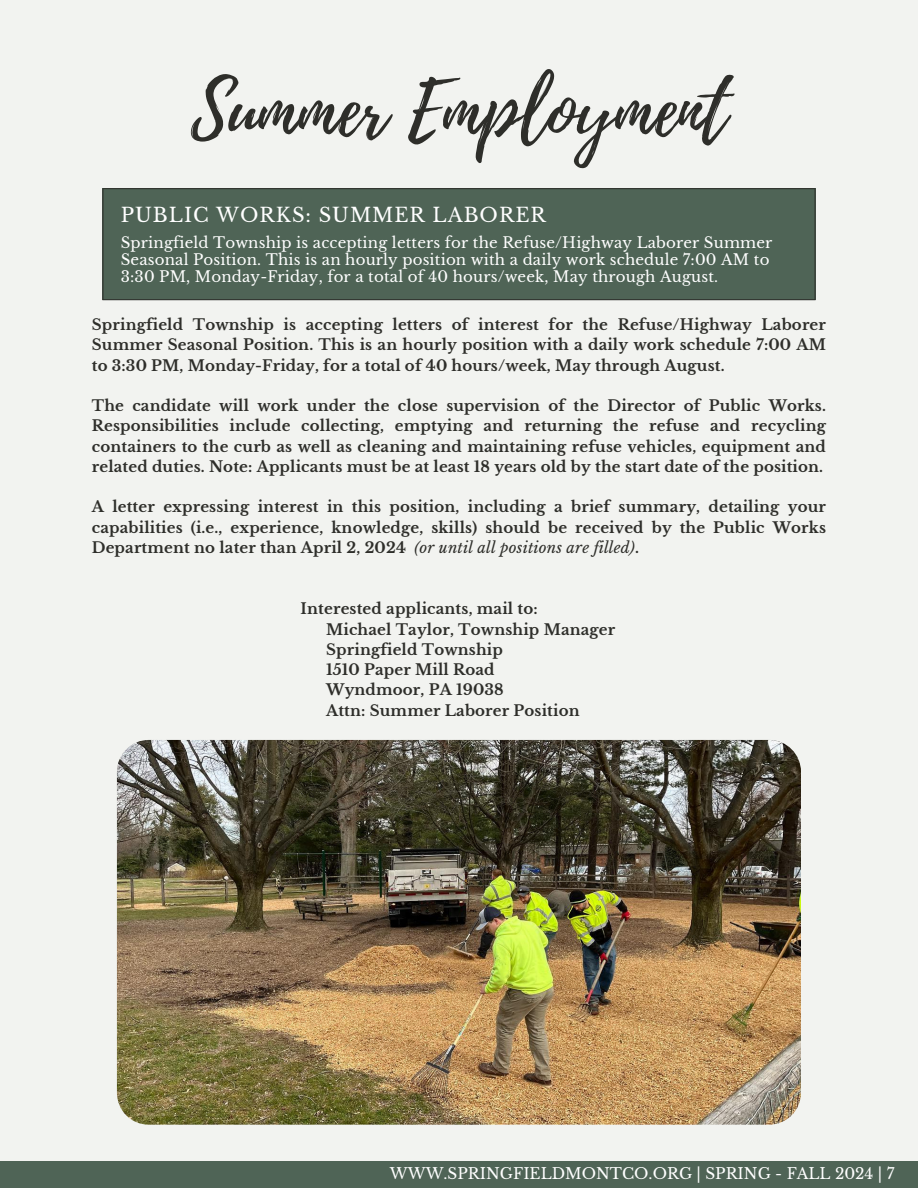
<style>
.page{position:relative;width:918px;height:1188px;background:#f2f3f0}
.page>*{position:absolute;margin:0;border:0;box-sizing:border-box;transform-origin:0 0}
.t1{font:75px "Playlist Script";color:#2e2e2a}
.t2{font:19.5px "Libre Baskerville";letter-spacing:.05em;color:#fff}
.t3{font:15.15px "Libre Baskerville";color:#fff}
.t4{font:700 15px/20.2px "Libre Baskerville";letter-spacing:.01em;color:#2e2e2a;text-align:justify}
.t5{font:15px/16.8px "Libre Baskerville";letter-spacing:.01em;color:#fff}
.s1{font-weight:400;font-style:italic}
</style>
<div class="page">
<div style="left:0;top:1161px;width:918px;height:27px;background:#4f6456"></div>
<div style="left:102px;top:188px;width:714px;height:112px;background:#4f6456"></div>
<img style="left:117px;top:740px;width:684px;height:385px;border-radius:32px">
<p class="t1" style="left:191px;top:56px;width:538px">Summer Employment</p>
<h4 class="t2" style="left:121px;top:203px;width:427px">PUBLIC WORKS: SUMMER LABORER</h4>
<h4 class="t5" style="left:121px;top:235px;width:653px">Springfield Township is accepting letters for the Refuse/Highway Laborer Summer<br>Seasonal Position. This is an hourly position with a daily work schedule 7:00 AM to<br>3:30 PM, Monday-Friday, for a total of 40 hours/week, May through August.</h4>
<p class="t4" style="left:92px;top:315px;width:736px">Springfield Township is accepting letters of interest for the Refuse/Highway Laborer Summer Seasonal Position. This is an hourly position with a daily work schedule 7:00 AM to 3:30 PM, Monday-Friday, for a total of 40 hours/week, May through August.</p>
<h4 class="t4" style="left:92px;top:396px;width:736px">The candidate will work under the close supervision of the Director of Public Works.<br>Responsibilities include collecting, emptying and returning the refuse and recycling containers to the curb as well as cleaning and maintaining refuse vehicles, equipment and related duties. Note: Applicants must be at least 18 years old by the start date of the position.</h4>
<p class="t4" style="left:92px;top:497px;width:736px">A letter expressing interest in this position, including a brief summary, detailing your capabilities (i.e., experience, knowledge, skills) should be received by the Public Works Department no later than April 2, 2024 <span class="s1">(or until all positions are filled)</span>.</p>
<h3 class="t4" style="left:326px;top:599px;width:291px;text-align:left;text-indent:-25px">Interested applicants, mail to:<br>Michael Taylor, Township Manager<br>Springfield Township<br>1510 Paper Mill Road<br>Wyndmoor, PA 19038<br>Attn: Summer Laborer Position</h3>
<h2 class="t3" style="left:390px;top:1164px;width:506px">WWW.SPRINGFIELDMONTCO.ORG | SPRING - FALL 2024 | 7</h2>
</div>
